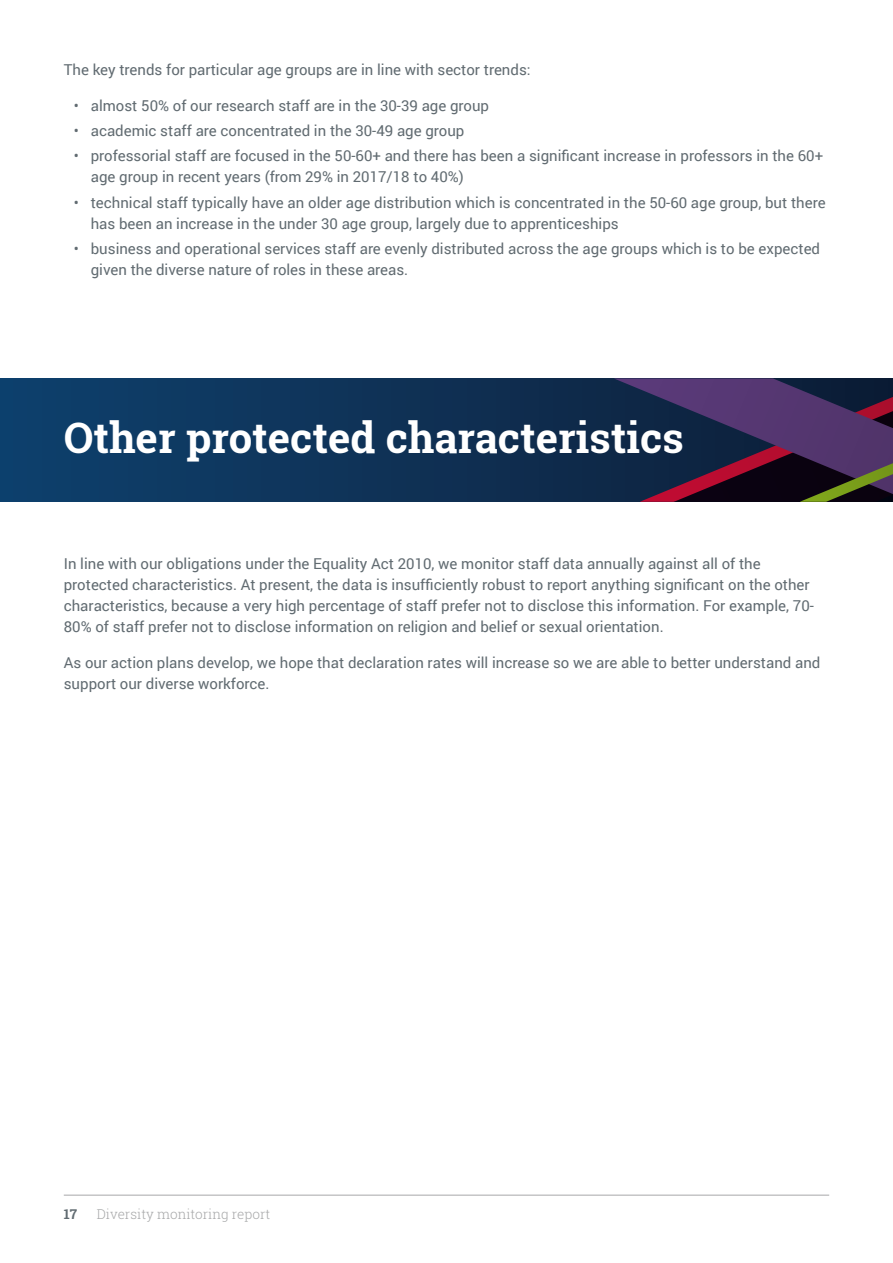
<style>
.page{position:relative;width:893px;height:1263px;background:#fff}
.page>*{position:absolute;margin:0;border:0;box-sizing:border-box;transform-origin:0 0}
.Section_heading{font:700 42px "Roboto Slab";color:#fff}
.Body_text{font:15px/21px "Roboto";color:#616b71}
.t1{font:300 13.5px "Roboto Slab";color:#a7a8a9}
.t2{font:700 13.5px "Roboto Slab";color:#616b71}
</style>
<div class="page">
<hr style="left:64px;top:1195px;width:765px;height:1px;background:#a7a8a9">
<div style="left:0;top:378px;width:893px;height:124px;background:linear-gradient(to bottom,#0e375f,#0e375f)"></div>
<div style="left:471px;top:378px;width:143px;height:124px;background:#0e2b4c"></div>
<svg style="left:614px;top:378px;width:279px;height:124px"></svg>
<p class="Body_text" style="left:64px;top:59px;width:468px">The key trends for particular age groups are in line with sector trends:</p>
<p class="Body_text" style="left:74px;top:95px;width:417px">• almost 50% of our research staff are in the 30-39 age group</p>
<p class="Body_text" style="left:74px;top:120px;width:392px">• academic staff are concentrated in the 30-49 age group</p>
<p class="Body_text" style="left:91px;top:145px;width:734px;text-indent:-17px">• professorial staff are focused in the 50-60+ and there has been a significant increase in professors in the 60+ age group in recent years (from 29% in 2017/18 to 40%)</p>
<p class="Body_text" style="left:91px;top:191px;width:736px;text-indent:-17px">• technical staff typically have an older age distribution which is concentrated in the 50-60 age group, but there has been an increase in the under 30 age group, largely due to apprenticeships</p>
<p class="Body_text" style="left:91px;top:238px;width:731px;text-indent:-17px">• business and operational services staff are evenly distributed across the age groups which is to be expected given the diverse nature of roles in these areas.</p>
<p class="Section_heading" style="left:64px;top:409px;width:622px">Other protected characteristics</p>
<p class="Body_text" style="left:64px;top:553px;width:752px">In line with our obligations under the Equality Act 2010, we monitor staff data annually against all of the protected characteristics. At present, the data is insufficiently robust to report anything significant on the other characteristics, because a very high percentage of staff prefer not to disclose this information. For example, 70- 80% of staff prefer not to disclose information on religion and belief or sexual orientation.</p>
<p class="Body_text" style="left:64px;top:652px;width:758px">As our action plans develop, we hope that declaration rates will increase so we are able to better understand and support our diverse workforce.</p>
<p class="t2" style="left:64px;top:1204px;width:15px">17</p>
<p class="t1" style="left:97px;top:1204px;width:175px">Diversity monitoring report</p>
</div>
